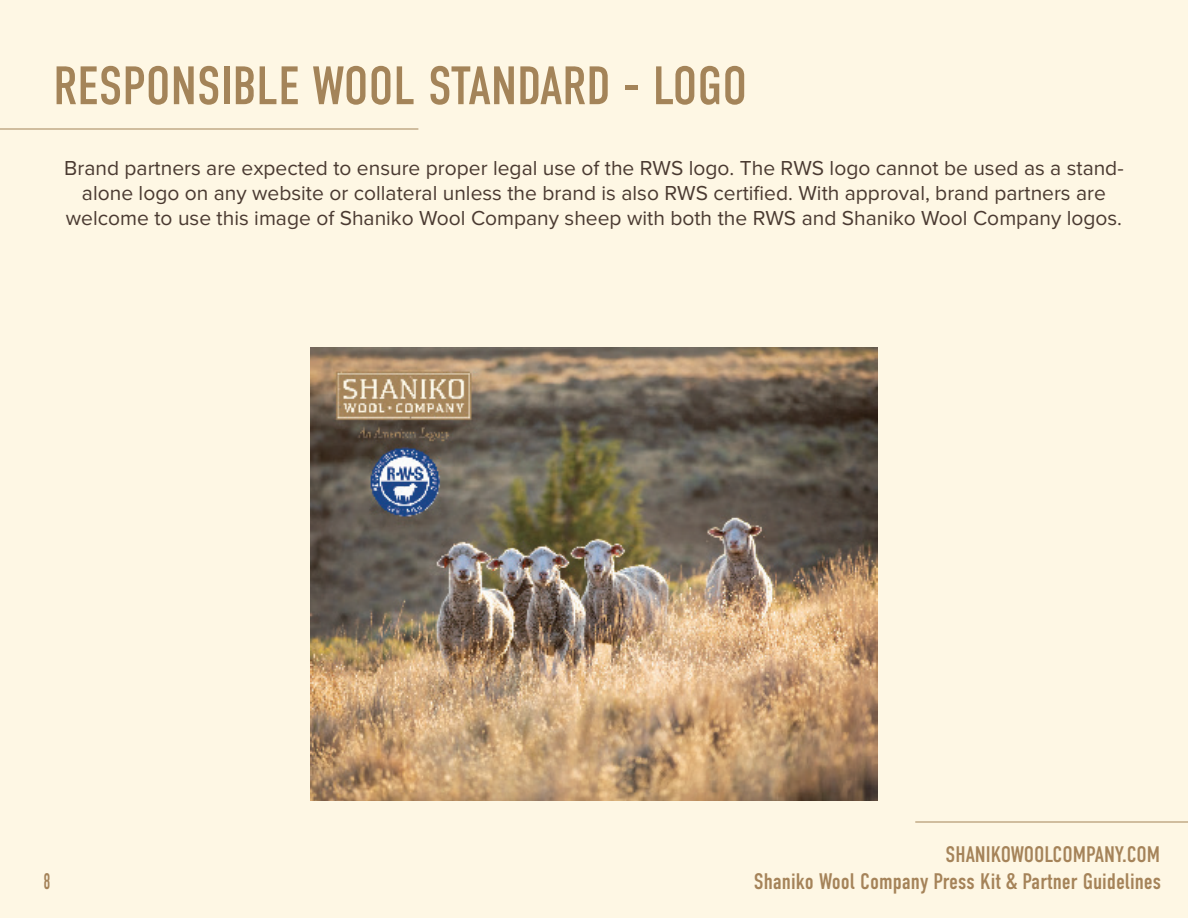
<style>
.page{position:relative;width:1188px;height:918px;background:#fef7e4}
.page>*{position:absolute;margin:0;border:0;box-sizing:border-box;transform-origin:0 0}
.t1{font:54px "DIN Condensed";color:#a48459}
.t2{font:22.5px "DIN Condensed";color:#a58359}
.t3{font:22.5px "DIN Condensed";color:#a58359;scale:.75 1}
.t4{font:21px/25.2px "Proxima Nova";color:#4a3a31;text-align:center}
</style>
<div class="page">
<hr style="left:0;top:129px;width:418px;height:1px;background:#a48459">
<hr style="left:915px;top:822px;width:273px;height:1px;background:#a48459">
<img style="left:311px;top:348px;width:566px;height:453px">
<h1 class="t1" style="left:53px;top:55px;width:695px">RESPONSIBLE WOOL STANDARD - LOGO</h1>
<p class="t4" style="left:64px;top:156px;width:1061px">Brand partners are expected to ensure proper legal use of the RWS logo. The RWS logo cannot be used as a stand&shy;alone logo on any website or collateral unless the brand is also RWS certified. With approval, brand partners are welcome to use this image of Shaniko Wool Company sheep with both the RWS and Shaniko Wool Company logos.</p>
<p class="t2" style="left:946px;top:842px;width:216px">SHANIKOWOOLCOMPANY.COM</p>
<p class="t3" style="left:44px;top:869px;width:11px">8</p>
<p class="t2" style="left:754px;top:869px;width:409px">Shaniko Wool Company Press Kit &amp; Partner Guidelines</p>
</div>
